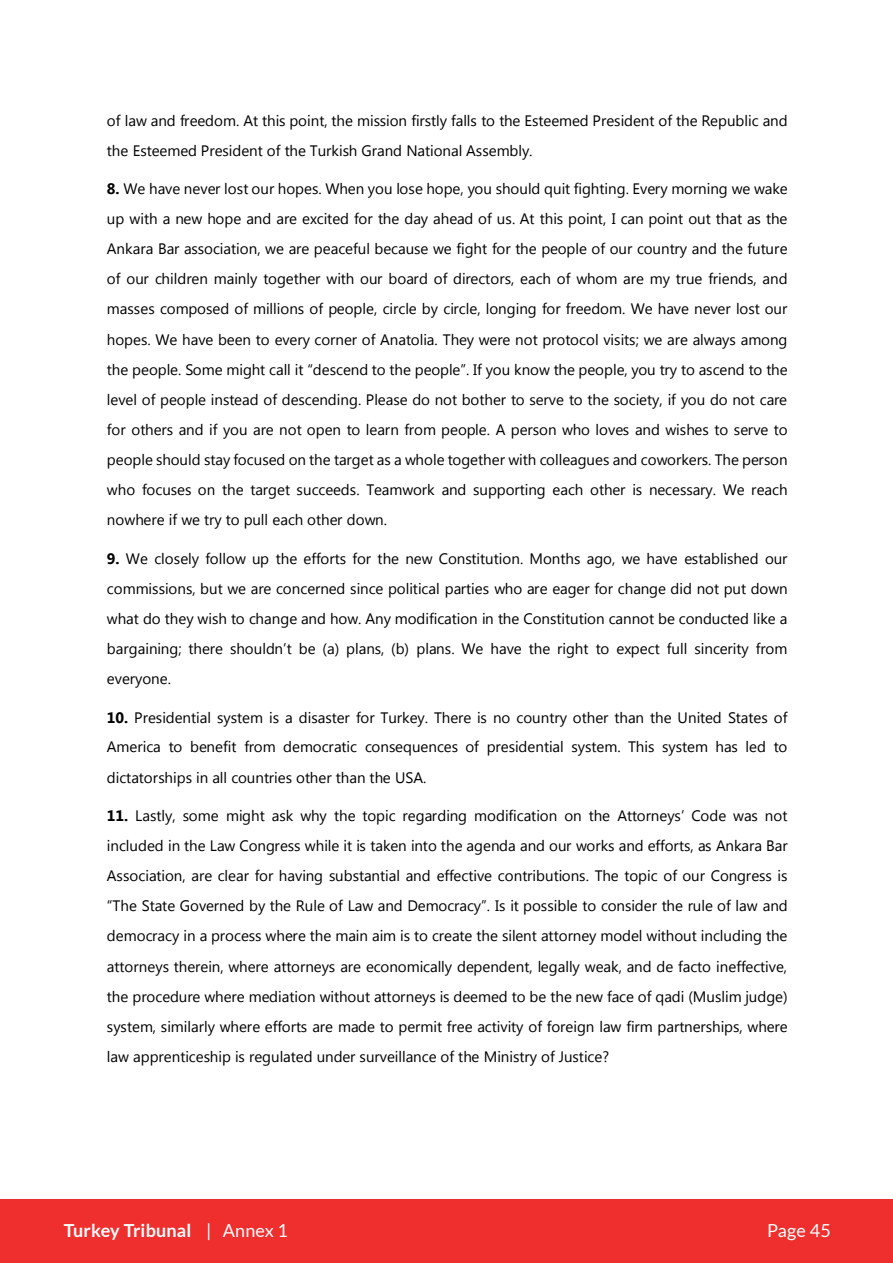
<style>
.page{position:relative;width:893px;height:1263px;background:#fff}
.page>*{position:absolute;margin:0;border:0;box-sizing:border-box;transform-origin:0 0}
.t1{font:700 18px "Lato";letter-spacing:.01em;color:#fff}
.t2{font:18px "Lato";letter-spacing:.01em;color:#fff}
.t3{font:15.15px/30.2px "Myanmar Text";letter-spacing:-.005em;color:#000;text-align:justify}
.s1{font-weight:700}
.s2{font-weight:400}
</style>
<div class="page">
<div style="left:0;top:1199px;width:893px;height:64px;background:#ee2f2d"></div>
<p class="t3" style="left:107px;top:105px;width:682px">of law and freedom. At this point, the mission firstly falls to the Esteemed President of the Republic and the Esteemed President of the Turkish Grand National Assembly.</p>
<p class="t3" style="left:107px;top:174px;width:682px"><span class="s1">8.</span> We have never lost our hopes. When you lose hope, you should quit fighting. Every morning we wake up with a new hope and are excited for the day ahead of us. At this point, I can point out that as the Ankara Bar association, we are peaceful because we fight for the people of our country and the future of our children mainly together with our board of directors, each of whom are my true friends, and masses composed of millions of people, circle by circle, longing for freedom. We have never lost our hopes. We have been to every corner of Anatolia. They were not protocol visits; we are always among the people. Some might call it “descend to the people”. If you know the people, you try to ascend to the level of people instead of descending. Please do not bother to serve to the society, if you do not care for others and if you are not open to learn from people. A person who loves and wishes to serve to people should stay focused on the target as a whole together with colleagues and coworkers. The person who focuses on the target succeeds. Teamwork and supporting each other is necessary. We reach nowhere if we try to pull each other down.</p>
<p class="t3" style="left:107px;top:543px;width:682px"><span class="s1">9.</span> We closely follow up the efforts for the new Constitution. Months ago, we have established our commissions, but we are concerned since political parties who are eager for change did not put down what do they wish to change and how. Any modification in the Constitution cannot be conducted like a bargaining; there shouldn’t be (a) plans, (b) plans. We have the right to expect full sincerity from everyone.</p>
<p class="t3" style="left:107px;top:702px;width:682px"><span class="s1">10.</span> Presidential system is a disaster for Turkey. There is no country other than the United States of America to benefit from democratic consequences of presidential system. This system has led to dictatorships in all countries other than the USA.</p>
<p class="t3" style="left:107px;top:801px;width:682px"><span class="s1">11.</span> Lastly, some might ask why the topic regarding modification on the Attorneys’ Code was not included in the Law Congress while it is taken into the agenda and our works and efforts, as Ankara Bar Association, are clear for having substantial and effective contributions. The topic of our Congress is “The State Governed by the Rule of Law and Democracy”. Is it possible to consider the rule of law and democracy in a process where the main aim is to create the silent attorney model without including the attorneys therein, where attorneys are economically dependent, legally weak, and de facto ineffective, the procedure where mediation without attorneys is deemed to be the new face of qadi (Muslim judge) system, similarly where efforts are made to permit free activity of foreign law firm partnerships, where law apprenticeship is regulated under surveillance of the Ministry of Justice?</p>
<p class="t1" style="left:64px;top:1220px;width:226px">Turkey Tribunal <span class="s2">| Annex 1</span></p>
<p class="t2" style="left:767px;top:1220px;width:65px">Page 45</p>
</div>
